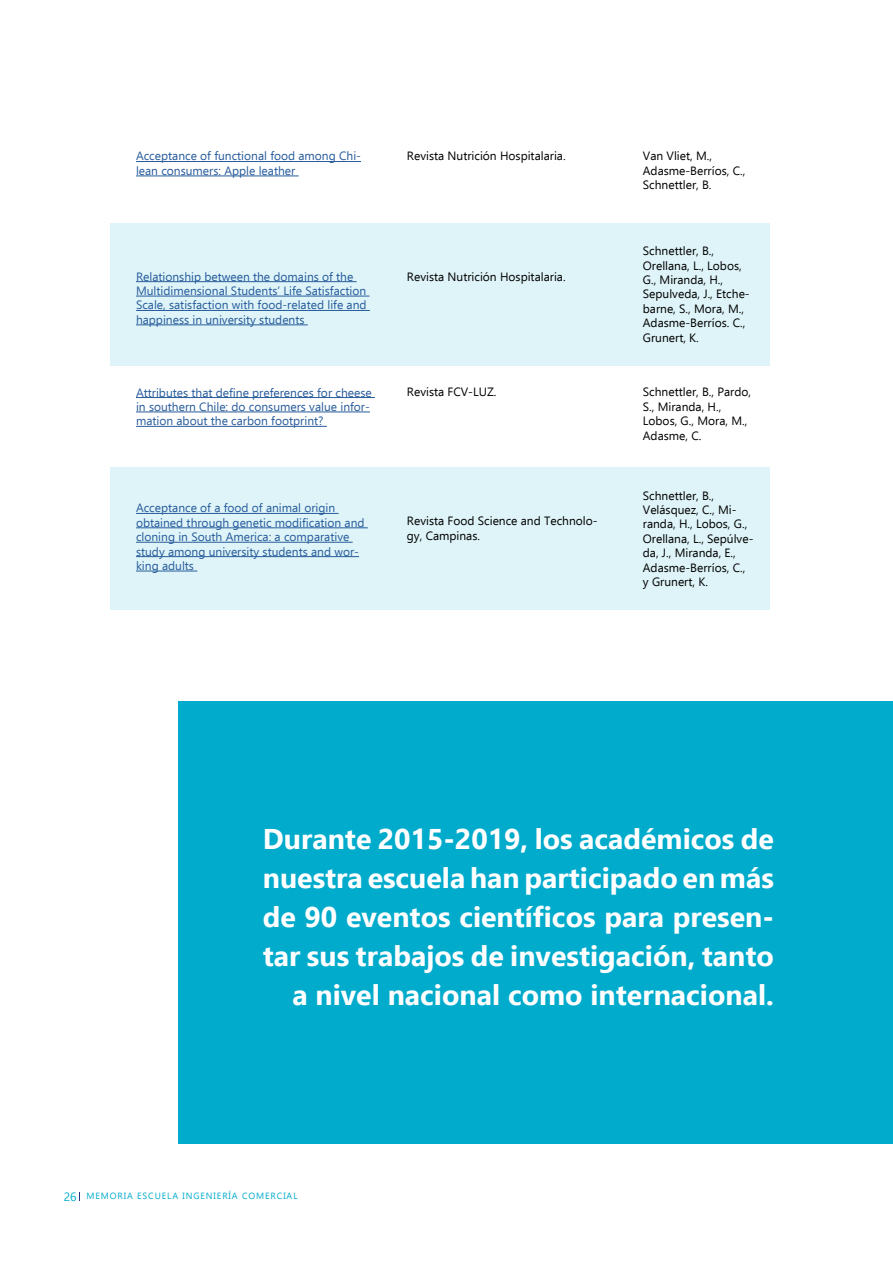
<style>
.page{position:relative;width:893px;height:1263px;background:#fff}
.page>*{position:absolute;margin:0;border:0;box-sizing:border-box;transform-origin:0 0}
.t1{font:700 28.5px/39px "Ebrima";color:#fff;text-align:right}
.t2{font:12px/14.4px "Ebrima";color:#275b9b}
.t3{font:12px/14.4px "Ebrima";color:#000}
.t4{font:9px "Ebrima";letter-spacing:.1em;color:#00abcc}
.s1{font-size:12px}
</style>
<div class="page">
<div style="left:179px;top:702px;width:714px;height:442px;background:#00abcc"></div>
<div style="left:111px;top:223px;width:659px;height:143px;background:#def4f8"></div>
<div style="left:111px;top:467px;width:659px;height:143px;background:#def4f8"></div>
<hr style="left:136px;top:281px;width:221px;height:1px;background:#275b9b">
<hr style="left:136px;top:296px;width:233px;height:1px;background:#275b9b">
<hr style="left:136px;top:310px;width:234px;height:1px;background:#275b9b">
<hr style="left:136px;top:324px;width:172px;height:1px;background:#275b9b">
<hr style="left:136px;top:513px;width:203px;height:1px;background:#275b9b">
<hr style="left:136px;top:527px;width:232px;height:1px;background:#275b9b">
<hr style="left:136px;top:542px;width:217px;height:1px;background:#275b9b">
<hr style="left:136px;top:556px;width:223px;height:1px;background:#275b9b">
<hr style="left:136px;top:571px;width:61px;height:1px;background:#275b9b">
<hr style="left:136px;top:161px;width:225px;height:1px;background:#275b9b">
<hr style="left:136px;top:176px;width:163px;height:1px;background:#275b9b">
<hr style="left:136px;top:397px;width:239px;height:1px;background:#275b9b">
<hr style="left:136px;top:412px;width:234px;height:1px;background:#275b9b">
<hr style="left:136px;top:426px;width:191px;height:1px;background:#275b9b">
<p class="t2" style="left:136px;top:149px;width:226px">Acceptance of functional food among Chi&shy;lean consumers: Apple leather</p>
<p class="t3" style="left:407px;top:149px;width:160px">Revista Nutrición Hospitalaria.</p>
<p class="t2" style="left:136px;top:269px;width:232px">Relationship between the domains of the Multidimensional Students’ Life Satisfaction Scale, satisfaction with food-related life and happiness in university students</p>
<p class="t2" style="left:136px;top:385px;width:237px">Attributes that define preferences for cheese in southern Chile: do consumers value infor&shy;mation about the carbon footprint?</p>
<p class="t2" style="left:136px;top:500px;width:230px">Acceptance of a food of animal origin obtained through genetic modification and cloning in South America: a comparative study among university students and wor&shy;king adults</p>
<p class="t3" style="left:407px;top:269px;width:160px">Revista Nutrición Hospitalaria.</p>
<p class="t3" style="left:407px;top:385px;width:91px">Revista FCV-LUZ.</p>
<p class="t3" style="left:407px;top:513px;width:192px">Revista Food Science and Technolo&shy;gy, Campinas.</p>
<p class="t3" style="left:643px;top:149px;width:104px">Van Vliet, M.,<br>Adasme-Berríos, C.,<br>Schnettler, B.</p>
<p class="t3" style="left:643px;top:243px;width:108px">Schnettler, B.,<br>Orellana, L., Lobos,<br>G., Miranda, H.,<br>Sepulveda, J., Etche&shy;barne, S., Mora, M.,<br>Adasme-Berríos. C.,<br>Grunert, K.</p>
<p class="t3" style="left:643px;top:385px;width:110px">Schnettler, B., Pardo,<br>S., Miranda, H.,<br>Lobos, G., Mora, M.,<br>Adasme, C.</p>
<p class="t3" style="left:643px;top:488px;width:112px">Schnettler, B.,<br>Velásquez, C., Mi&shy;randa, H., Lobos, G.,<br>Orellana, L., Sepúlve&shy;da, J., Miranda, E.,<br>Adasme-Berríos, C., y Grunert, K.</p>
<h1 class="t1" style="left:263px;top:818px;width:513px">Durante 2015-2019, los académicos de nuestra escuela han participado en más de 90 eventos científicos para presen&shy;tar sus trabajos de investigación, tanto a nivel nacional como internacional.</h1>
<p class="t4" style="left:64px;top:1189px;width:235px"><span class="s1">26</span> MEMORIA ESCUELA INGENIERÍA COMERCIAL</p>
</div>
